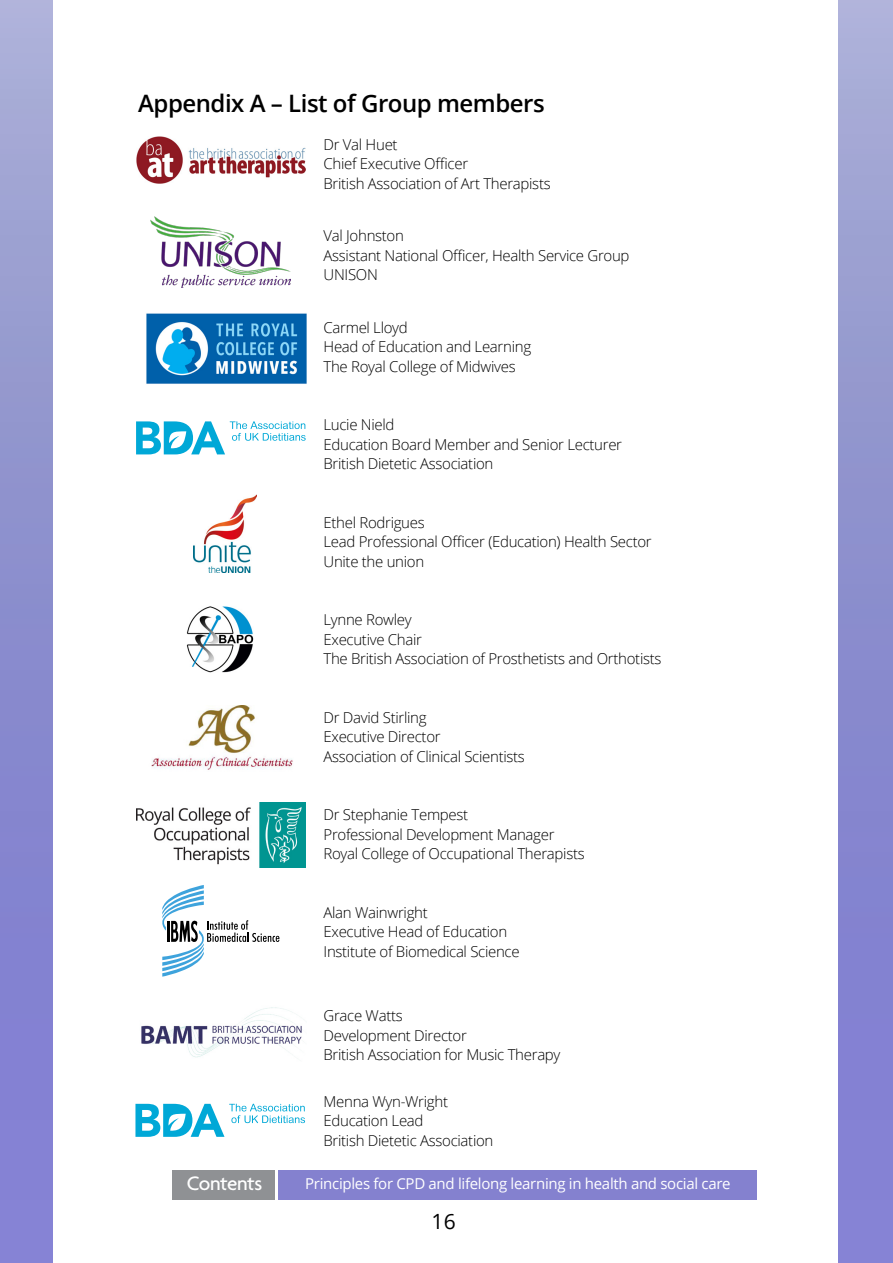
<style>
.page{position:relative;width:893px;height:1263px;background:#fff}
.page>*{position:absolute;margin:0;border:0;box-sizing:border-box;transform-origin:0 0}
.t1{font:600 24px "Open Sans";letter-spacing:-.02em;color:#000}
.t2{font:500 21px "Agenda";letter-spacing:-.02em;color:#fff}
.t3{font:21px "Open Sans";color:#000}
.t4{font:300 15px/19.5px "Open Sans";letter-spacing:-.02em;color:#000}
.t5{font:15px "Open Sans";letter-spacing:-.02em;color:#fff}
</style>
<div class="page">
<div style="left:0;top:0;width:53px;height:1263px;background:linear-gradient(to bottom,#a4aad2,#7b78d0)"></div>
<div style="left:839px;top:0;width:54px;height:1263px;background:linear-gradient(to bottom,#a4aad2,#7b78d0)"></div>
<img style="left:136px;top:137px;width:170px;height:47px">
<img style="left:151px;top:216px;width:140px;height:71px">
<img style="left:146px;top:313px;width:161px;height:71px">
<svg style="left:136px;top:421px;width:170px;height:33px"></svg>
<img style="left:194px;top:495px;width:62px;height:77px">
<img style="left:186px;top:606px;width:68px;height:67px">
<img style="left:151px;top:705px;width:142px;height:65px">
<img style="left:136px;top:803px;width:170px;height:65px">
<svg style="left:162px;top:885px;width:117px;height:92px"></svg>
<img style="left:141px;top:1007px;width:161px;height:51px">
<svg style="left:135px;top:1104px;width:170px;height:33px"></svg>
<div style="left:279px;top:1170px;width:478px;height:29px;background:#8481cf"></div>
<div style="left:172px;top:1170px;width:102px;height:29px;background:#8f9194"></div>
<h1 class="t1" style="left:138px;top:87px;width:408px">Appendix A – List of Group members</h1>
<p class="t4" style="left:324px;top:134px;width:229px">Dr Val Huet<br>Chief Executive Officer<br>British Association of Art Therapists</p>
<p class="t4" style="left:324px;top:226px;width:307px">Val Johnston<br>Assistant National Officer, Health Service Group<br>UNISON</p>
<p class="t4" style="left:324px;top:317px;width:209px">Carmel Lloyd<br>Head of Education and Learning<br>The Royal College of Midwives</p>
<p class="t4" style="left:324px;top:415px;width:300px">Lucie Nield<br>Education Board Member and Senior Lecturer<br>British Dietetic Association</p>
<p class="t4" style="left:324px;top:512px;width:330px">Ethel Rodrigues<br>Lead Professional Officer (Education) Health Sector<br>Unite the union</p>
<p class="t4" style="left:324px;top:610px;width:339px">Lynne Rowley<br>Executive Chair<br>The British Association of Prosthetists and Orthotists</p>
<p class="t4" style="left:324px;top:707px;width:203px">Dr David Stirling<br>Executive Director<br>Association of Clinical Scientists</p>
<p class="t4" style="left:324px;top:805px;width:263px">Dr Stephanie Tempest<br>Professional Development Manager<br>Royal College of Occupational Therapists</p>
<p class="t4" style="left:324px;top:902px;width:198px">Alan Wainwright<br>Executive Head of Education<br>Institute of Biomedical Science</p>
<p class="t4" style="left:324px;top:1006px;width:238px">Grace Watts<br>Development Director<br>British Association for Music Therapy</p>
<p class="t4" style="left:324px;top:1091px;width:171px">Menna Wyn-Wright<br>Education Lead<br>British Dietetic Association</p>
<h2 class="t2" style="left:187px;top:1170px;width:77px">Contents</h2>
<p class="t5" style="left:305px;top:1174px;width:427px">Principles for CPD and lifelong learning in health and social care</p>
<h2 class="t3" style="left:432px;top:1207px;width:26px">16</h2>
</div>
